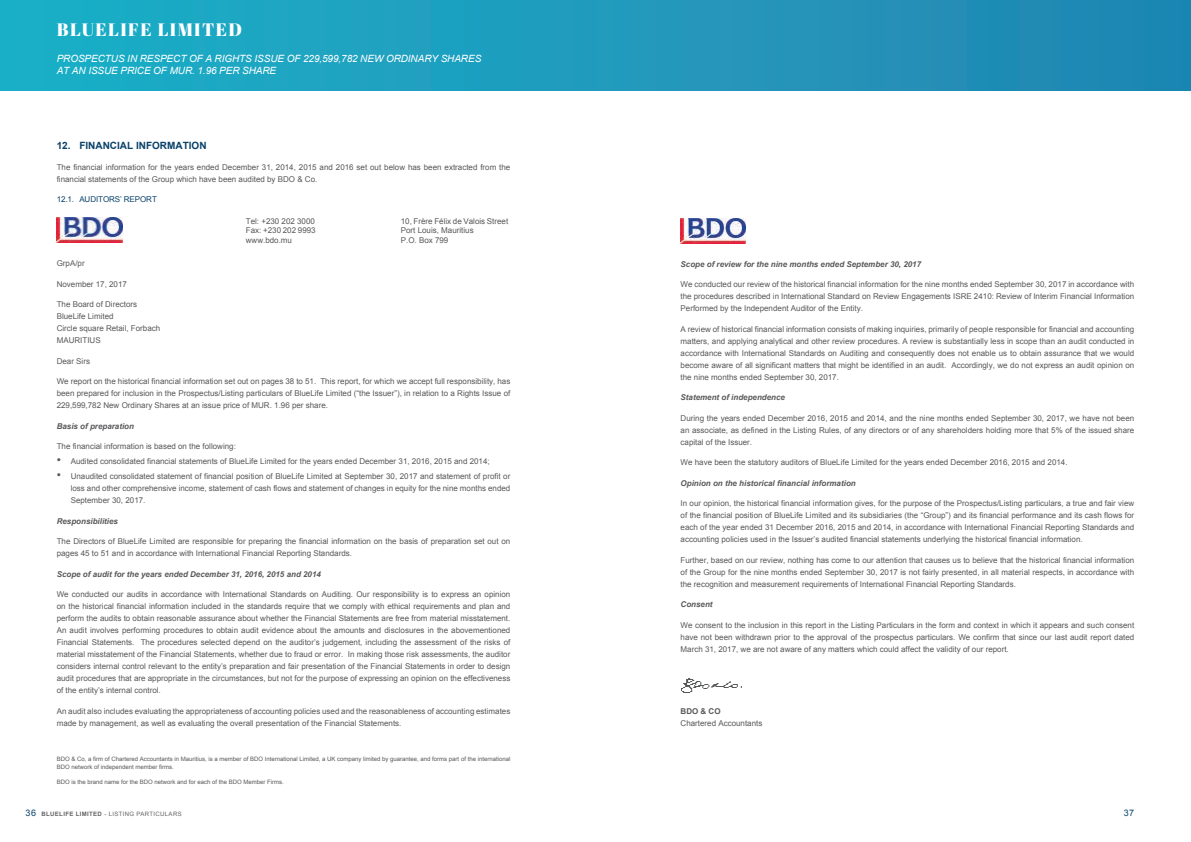
<style>
.page{position:relative;width:1191px;height:842px;background:#fff}
.page>*{position:absolute;margin:0;border:0;box-sizing:border-box;transform-origin:0 0}
.t1{font:18px "Abril Fatface";letter-spacing:.08em;color:#fff}
.t2{font:italic 10px/12px "Arial";letter-spacing:-.01em;color:#fff}
.t3{font:700 10px "Arial";color:#094169}
.t4{font:9px "Arial";color:#094169}
.t5{font:8px/12px "Arial";color:#57585a;text-align:justify}
.t6{font:italic 700 8px "Arial";color:#57585a}
.t7{font:8px "Arial";letter-spacing:-.01em;color:#094169}
.t8{font:700 8px "Arial";color:#57585a}
.t9{font:6px/7.2px "Arial";color:#57585a}
.t10{font:6px "Arial";letter-spacing:.06em;color:#636366}
.s1{font-size:12px}
.s2{font-weight:700}
</style>
<div class="page">
<div style="left:0;top:0;width:1191px;height:90px;background:linear-gradient(to right,#1cb0c7,#2385b2)"></div>
<img style="left:57px;top:218px;width:65px;height:25px">
<img style="left:681px;top:678px;width:61px;height:15px">
<img style="left:680px;top:218px;width:66px;height:25px">
<h1 class="t1" style="left:57px;top:17px;width:187px">BLUELIFE LIMITED</h1>
<p class="t2" style="left:57px;top:53px;width:426px">PROSPECTUS IN RESPECT OF A RIGHTS ISSUE OF 229,599,782 NEW ORDINARY SHARES<br>AT AN ISSUE PRICE OF MUR. 1.96 PER SHARE</p>
<p class="t3" style="left:57px;top:139px;width:151px">12. FINANCIAL INFORMATION</p>
<p class="t5" style="left:57px;top:161px;width:455px">The financial information for the years ended December 31, 2014, 2015 and 2016 set out below has been extracted from the financial statements of the Group which have been audited by BDO &amp; Co.</p>
<p class="t7" style="left:57px;top:194px;width:102px">12.1. AUDITORS’ REPORT</p>
<p class="t5" style="left:246px;top:216px;width:71px;line-height:9.6px">Tel: +230 202 3000<br>Fax: +230 202 9993 www.bdo.mu</p>
<p class="t5" style="left:401px;top:216px;width:109px;line-height:9.6px;text-align:left">10, Frère Félix de Valois Street<br>Port Louis, Mauritius<br>P.O. Box 799</p>
<p class="t5" style="left:57px;top:258px;width:30px">GrpA/pr</p>
<p class="t5" style="left:57px;top:278px;width:72px">November 17, 2017</p>
<p class="t5" style="left:57px;top:299px;width:105px;text-align:left">The Board of Directors<br>BlueLife Limited<br>Circle square Retail, Forbach<br>MAURITIUS</p>
<p class="t5" style="left:57px;top:355px;width:35px">Dear Sirs</p>
<p class="t5" style="left:57px;top:376px;width:455px">We report on the historical financial information set out on pages 38 to 51. This report, for which we accept full responsibility, has been prepared for inclusion in the Prospectus/Listing particulars of BlueLife Limited (“the Issuer”), in relation to a Rights Issue of 229,599,782 New Ordinary Shares at an issue price of MUR. 1.96 per share.</p>
<p class="t6" style="left:57px;top:421px;width:79px">Basis of preparation</p>
<p class="t5" style="left:57px;top:441px;width:181px">The financial information is based on the following:</p>
<p class="t5" style="left:57px;top:455px;width:434px"><span class="s1">•</span> Audited consolidated financial statements of BlueLife Limited for the years ended December 31, 2016, 2015 and 2014;</p>
<p class="t5" style="left:71px;top:470px;width:441px;text-indent:-14px"><span class="s1">•</span> Unaudited consolidated statement of financial position of BlueLife Limited at September 30, 2017 and statement of profit or loss and other comprehensive income, statement of cash flows and statement of changes in equity for the nine months ended September 30, 2017.</p>
<p class="t6" style="left:57px;top:515px;width:63px">Responsibilities</p>
<p class="t5" style="left:57px;top:535px;width:455px">The Directors of BlueLife Limited are responsible for preparing the financial information on the basis of preparation set out on pages 45 to 51 and in accordance with International Financial Reporting Standards.</p>
<p class="t6" style="left:57px;top:568px;width:266px">Scope of audit for the years ended December 31, 2016, 2015 and 2014</p>
<p class="t5" style="left:57px;top:588px;width:455px">We conducted our audits in accordance with International Standards on Auditing. Our responsibility is to express an opinion on the historical financial information included in the standards require that we comply with ethical requirements and plan and perform the audits to obtain reasonable assurance about whether the Financial Statements are free from material misstatement.<br>An audit involves performing procedures to obtain audit evidence about the amounts and disclosures in the abovementioned Financial Statements. The procedures selected depend on the auditor’s judgement, including the assessment of the risks of material misstatement of the Financial Statements, whether due to fraud or error. In making those risk assessments, the auditor considers internal control relevant to the entity’s preparation and fair presentation of the Financial Statements in order to design audit procedures that are appropriate in the circumstances, but not for the purpose of expressing an opinion on the effectiveness of the entity’s internal control.</p>
<p class="t5" style="left:57px;top:705px;width:455px">An audit also includes evaluating the appropriateness of accounting policies used and the reasonableness of accounting estimates made by management, as well as evaluating the overall presentation of the Financial Statements.</p>
<p class="t9" style="left:57px;top:756px;width:455px">BDO &amp; Co, a firm of Chartered Accountants in Mauritius, is a member of BDO International Limited, a UK company limited by guarantee, and forms part of the international<br>BDO network of independent member firms.</p>
<p class="t9" style="left:57px;top:778px;width:229px">BDO is the brand name for the BDO network and for each of the BDO Member Firms.</p>
<p class="t6" style="left:680px;top:258px;width:242px">Scope of review for the nine months ended September 30, 2017</p>
<p class="t5" style="left:680px;top:278px;width:455px">We conducted our review of the historical financial information for the nine months ended September 30, 2017 in accordance with the procedures described in International Standard on Review Engagements ISRE 2410: Review of Interim Financial Information Performed by the Independent Auditor of the Entity.</p>
<p class="t5" style="left:680px;top:323px;width:455px">A review of historical financial information consists of making inquiries, primarily of people responsible for financial and accounting matters, and applying analytical and other review procedures. A review is substantially less in scope than an audit conducted in accordance with International Standards on Auditing and consequently does not enable us to obtain assurance that we would become aware of all significant matters that might be identified in an audit. Accordingly, we do not express an audit opinion on the nine months ended September 30, 2017.</p>
<p class="t6" style="left:680px;top:392px;width:106px">Statement of independence</p>
<p class="t5" style="left:680px;top:412px;width:455px">During the years ended December 2016, 2015 and 2014, and the nine months ended September 30, 2017, we have not been an associate, as defined in the Listing Rules, of any directors or of any shareholders holding more that 5% of the issued share capital of the Issuer.</p>
<p class="t5" style="left:680px;top:456px;width:388px">We have been the statutory auditors of BlueLife Limited for the years ended December 2016, 2015 and 2014.</p>
<p class="t6" style="left:680px;top:477px;width:177px">Opinion on the historical financial information</p>
<p class="t5" style="left:680px;top:497px;width:455px">In our opinion, the historical financial information gives, for the purpose of the Prospectus/Listing particulars, a true and fair view of the financial position of BlueLife Limited and its subsidiaries (the “Group”) and its financial performance and its cash flows for each of the year ended 31 December 2016, 2015 and 2014, in accordance with International Financial Reporting Standards and accounting policies used in the Issuer’s audited financial statements underlying the historical financial information.</p>
<p class="t5" style="left:680px;top:554px;width:455px">Further, based on our review, nothing has come to our attention that causes us to believe that the historical financial information of the Group for the nine months ended September 30, 2017 is not fairly presented, in all material respects, in accordance with the recognition and measurement requirements of International Financial Reporting Standards.</p>
<p class="t6" style="left:680px;top:599px;width:33px">Consent</p>
<p class="t5" style="left:680px;top:619px;width:455px">We consent to the inclusion in this report in the Listing Particulars in the form and context in which it appears and such consent have not been withdrawn prior to the approval of the prospectus particulars. We confirm that since our last audit report dated March 31, 2017, we are not aware of any matters which could affect the validity of our report.</p>
<p class="t8" style="left:680px;top:706px;width:41px">BDO &amp; CO</p>
<p class="t5" style="left:680px;top:717px;width:83px">Chartered Accountants</p>
<p class="t4" style="left:26px;top:807px;width:12px">36</p>
<p class="t4" style="left:1123px;top:807px;width:12px">37</p>
<p class="t10" style="left:42px;top:810px;width:142px"><span class="s2">BLUELIFE LIMITED</span> - LISTING PARTICULARS</p>
</div>
